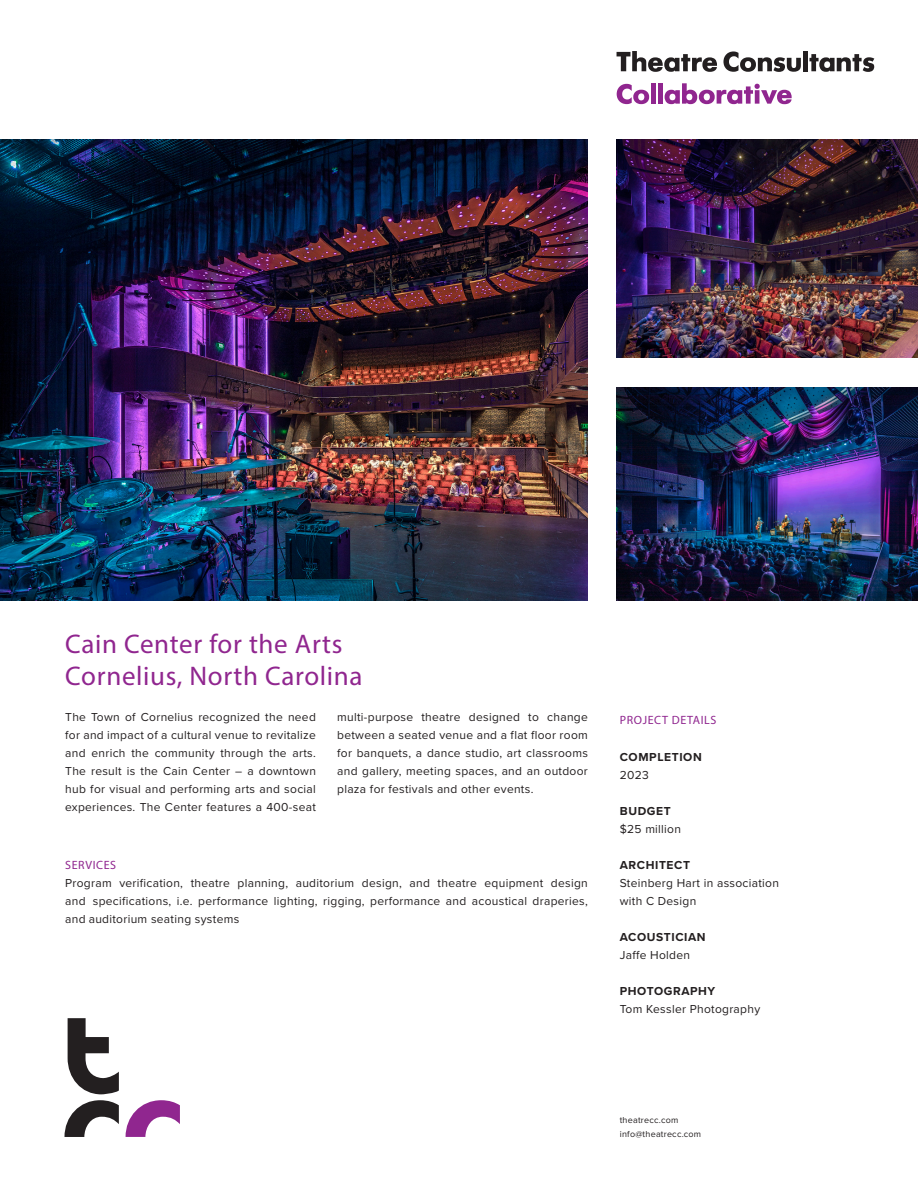
<style>
.page{position:relative;width:918px;height:1188px;background:#fff}
.page>*{position:absolute;margin:0;border:0;box-sizing:border-box;transform-origin:0 0}
.Purple_Subheadline{font:27px "Myriad Pro";letter-spacing:.025em;color:#90268f}
.Body_Copy{font:12px/18px "Proxima Nova";letter-spacing:.025em;color:#231f20;text-align:justify}
.Body_Copy_Headline{font:700 12px "Proxima Nova";letter-spacing:.05em;color:#231f20}
.Purple_Body_Headline{font:12px "Myriad Pro";letter-spacing:.05em;color:#90268f}
.Body_Copy-2{font:12px "Myriad Pro";letter-spacing:.05em;color:#90268f}
.Body_Copy-3{font:9px "Proxima Nova";letter-spacing:.025em;color:#231f20}
</style>
<div class="page">
<svg style="left:617px;top:51px;width:100px;height:21px"></svg>
<svg style="left:723px;top:51px;width:78px;height:21px"></svg>
<div style="left:803px;top:51px;width:5px;height:20px;background:#231f20"></div>
<svg style="left:809px;top:54px;width:65px;height:18px"></svg>
<svg style="left:617px;top:84px;width:32px;height:20px"></svg>
<div style="left:651px;top:83px;width:5px;height:21px;background:#90268f"></div>
<div style="left:658px;top:83px;width:5px;height:21px;background:#90268f"></div>
<svg style="left:665px;top:83px;width:127px;height:21px"></svg>
<img style="left:0;top:139px;width:588px;height:461px">
<img style="left:617px;top:388px;width:301px;height:213px">
<img style="left:617px;top:139px;width:301px;height:218px">
<svg style="left:68px;top:1018px;width:51px;height:76px"></svg>
<svg style="left:64px;top:1100px;width:55px;height:37px"></svg>
<svg style="left:126px;top:1100px;width:54px;height:37px"></svg>
<p class="Purple_Subheadline" style="left:65px;top:627px;width:279px">Cain Center for the Arts</p>
<p class="Purple_Subheadline" style="left:65px;top:659px;width:299px">Cornelius, North Carolina</p>
<p class="Body_Copy" style="left:65px;top:708px;width:252px">The Town of Cornelius recognized the need for and impact of a cultural venue to revitalize and enrich the community through the arts.<br>The result is the Cain Center – a downtown hub for visual and performing arts and social experiences. The Center features a 400-seat</p>
<p class="Body_Copy" style="left:337px;top:708px;width:252px">multi-purpose theatre designed to change between a seated venue and a flat floor room for banquets, a dance studio, art classrooms and gallery, meeting spaces, and an outdoor plaza for festivals and other events.</p>
<p class="Purple_Body_Headline" style="left:620px;top:713px;width:98px">PROJECT DETAILS</p>
<p class="Body_Copy_Headline" style="left:620px;top:750px;width:84px">COMPLETION</p>
<p class="Body_Copy" style="left:620px;top:767px;width:31px">2023</p>
<p class="Body_Copy_Headline" style="left:620px;top:804px;width:52px">BUDGET</p>
<p class="Body_Copy" style="left:620px;top:821px;width:63px">$25 million</p>
<p class="Body_Copy_Headline" style="left:620px;top:858px;width:72px">ARCHITECT</p>
<p class="Body_Copy" style="left:620px;top:875px;width:161px">Steinberg Hart in association with C Design</p>
<p class="Body_Copy_Headline" style="left:620px;top:930px;width:87px">ACOUSTICIAN</p>
<p class="Body_Copy" style="left:620px;top:947px;width:72px">Jaffe Holden</p>
<p class="Body_Copy_Headline" style="left:620px;top:984px;width:97px">PHOTOGRAPHY</p>
<p class="Body_Copy" style="left:620px;top:1001px;width:142px">Tom Kessler Photography</p>
<p class="Body_Copy-2" style="left:65px;top:858px;width:53px">SERVICES</p>
<p class="Body_Copy" style="left:65px;top:874px;width:524px">Program verification, theatre planning, auditorium design, and theatre equipment design and specifications, i.e. performance lighting, rigging, performance and acoustical draperies, and auditorium seating systems</p>
<p class="Body_Copy-3" style="left:620px;top:1115px;width:60px">theatrecc.com</p>
<p class="Body_Copy-3" style="left:620px;top:1128px;width:83px">info@theatrecc.com</p>
</div>
